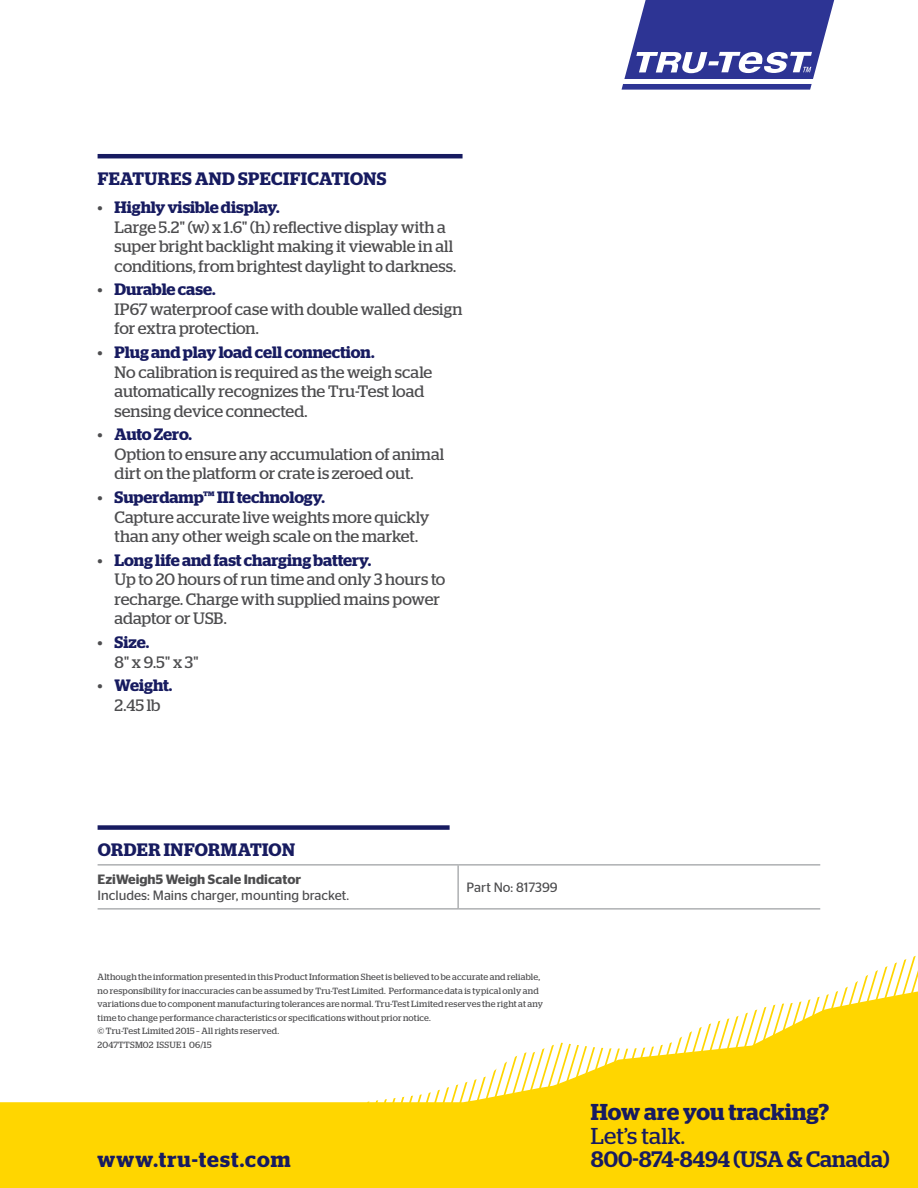
<style>
.page{position:relative;width:918px;height:1188px;background:#fff}
.page>*{position:absolute;margin:0;border:0;box-sizing:border-box;transform-origin:0 0}
.t1{font:600 22.95px "Stag";letter-spacing:.005em;color:#171b60}
.t2{font:22.95px "Stag";letter-spacing:.01em;color:#171b60}
.t3{font:500 22.35px "Stag";color:#171b60}
.t4{font:600 21.45px "Stag";letter-spacing:.05em;color:#171b60}
.t5{font:600 18px "Stag";letter-spacing:.02em;color:#171b60}
.t6{font:16.5px/19.5px "Stag";color:#4d4d4f}
.t7{font:13.5px "Stag Sans";color:#4d4d4f}
.t8{font:600 13.5px "Stag Sans";color:#4d4d4f}
.t9{font:9px/13.5px "Stag";letter-spacing:.02em;color:#4d4d4f}
.s1{font-weight:600;color:#171b60}
.s2{font-family:"Stag Sans"}
</style>
<div class="page">
<div style="left:0;top:1102px;width:918px;height:86px;background:#ffd600"></div>
<svg style="left:343px;top:955px;width:575px;height:158px"></svg>
<hr style="left:98px;top:154px;width:365px;height:4px;background:#171b60">
<svg style="left:622px;top:0;width:212px;height:90px"></svg>
<hr style="left:98px;top:864px;width:360px;height:1px;background:#939598">
<hr style="left:458px;top:864px;width:362px;height:1px;background:#939598">
<hr style="left:458px;top:865px;width:1px;height:43px;background:#939598">
<hr style="left:98px;top:908px;width:360px;height:1px;background:#939598">
<hr style="left:458px;top:908px;width:362px;height:1px;background:#939598">
<div style="left:98px;top:825px;width:352px;height:5px;background:#171b60"></div>
<p class="t5" style="left:98px;top:168px;width:290px">FEATURES AND SPECIFICATIONS</p>
<p class="t6" style="left:115px;top:197px;width:343px;text-indent:-17px">• <span class="s1">Highly visible display.<br></span>Large 5.2" (w) x 1.6" (h) reflective display with a super bright backlight making it viewable in all conditions, from brightest daylight to darkness.</p>
<p class="t6" style="left:115px;top:280px;width:349px;text-indent:-17px">• <span class="s1">Durable case.<br></span>IP67 waterproof case with double walled design for extra protection.</p>
<p class="t6" style="left:115px;top:342px;width:319px;text-indent:-17px">• <span class="s1">Plug and play load cell connection.<br></span>No calibration is required as the weigh scale automatically recognizes the Tru-Test load sensing device connected.</p>
<p class="t6" style="left:115px;top:425px;width:331px;text-indent:-17px">• <span class="s1">Auto Zero.<br></span>Option to ensure any accumulation of animal dirt on the platform or crate is zeroed out.</p>
<p class="t6" style="left:115px;top:487px;width:317px;text-indent:-17px">• <span class="s1">Superdamp™ III technology.<br></span>Capture accurate live weights more quickly than any other weigh scale on the market.</p>
<p class="t6" style="left:115px;top:550px;width:332px;text-indent:-17px">• <span class="s1">Long life and fast charging battery.<br></span>Up to 20 hours of run time and only 3 hours to recharge. Charge with supplied mains power adaptor or USB.</p>
<p class="t6" style="left:115px;top:632px;width:86px;text-indent:-17px">• <span class="s1">Size.<br></span>8<span class="s2">"</span> x 9.5<span class="s2">"</span> x 3<span class="s2">"</span></p>
<p class="t6" style="left:98px;top:676px;width:76px;text-align:center">• <span class="s1">Weight.<br></span>2.45 lb</p>
<p class="t5" style="left:98px;top:839px;width:199px">ORDER INFORMATION</p>
<p class="t8" style="left:98px;top:872px;width:205px">EziWeigh5 Weigh Scale Indicator</p>
<p class="t7" style="left:98px;top:888px;width:253px">Includes: Mains charger, mounting bracket.</p>
<p class="t7" style="left:467px;top:880px;width:93px">Part No: 817399</p>
<p class="t9" style="left:98px;top:970px;width:447px">Although the information presented in this Product Information Sheet is believed to be accurate and reliable, no responsibility for inaccuracies can be assumed by Tru-Test Limited. Performance data is typical only and variations due to component manufacturing tolerances are normal. Tru-Test Limited reserves the right at any time to change performance characteristics or specifications without prior notice.<br>© Tru-Test Limited 2015 – All rights reserved.<br>2047TTSM02 ISSUE 1 06/15</p>
<h3 class="t4" style="left:98px;top:1147px;width:195px">www.tru-test.com</h3>
<h1 class="t1" style="left:591px;top:1099px;width:240px">How are you tracking?</h1>
<h1 class="t2" style="left:591px;top:1122px;width:96px">Let’s talk.</h1>
<h2 class="t3" style="left:591px;top:1146px;width:300px">800-874-8494 (USA &amp; Canada)</h2>
</div>
